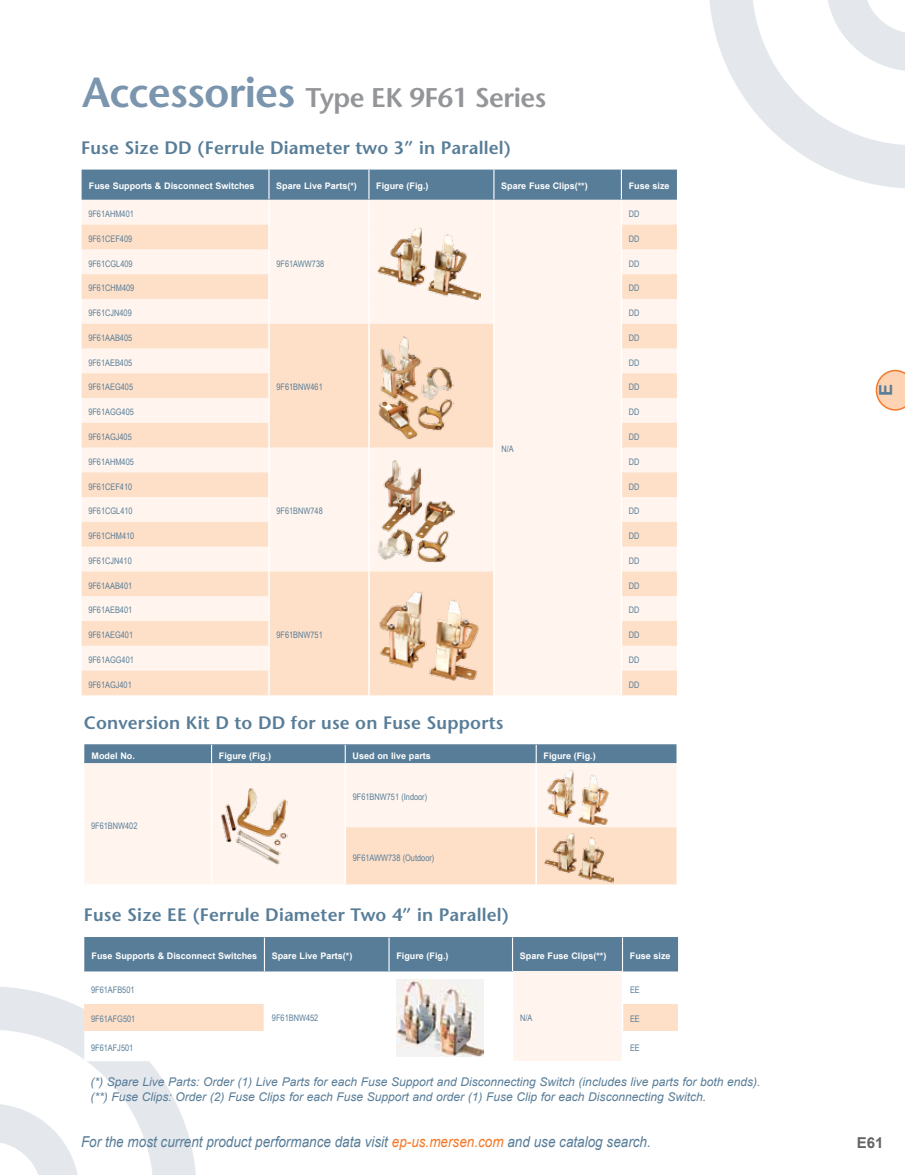
<style>
.page{position:relative;width:905px;height:1175px;background:#fff}
.page>*{position:absolute;margin:0;border:0;box-sizing:border-box;transform-origin:0 0}
.t1{font:600 27px "Stone Sans Std";letter-spacing:-.02em;color:#939598}
.t2{font:600 18px "Stone Sans Std";letter-spacing:.01em;color:#587d98}
.t3{font:700 18px "Arial";color:#587d98}
.t4{font:italic 15px "Arial";color:#587d98;scale:.9 1}
.t5{font:700 15px "Arial";color:#636466}
.t6{font:italic 12px/15px "Arial";color:#587d98}
.t7{font:9px "Arial Narrow";color:#587d98}
.t8{font:700 9px "Arial";color:#fff}
.s1{font-size:42px;color:#7a95ad}
.s2{color:#f47929}
</style>
<div class="page">
<svg style="left:0;top:987px;width:196px;height:187px"></svg>
<svg style="left:709px;top:0;width:195px;height:188px"></svg>
<svg style="left:875px;top:370px;width:29px;height:40px"></svg>
<div style="left:84px;top:937px;width:594px;height:34px;background:#587d98"></div>
<svg style="left:84px;top:971px;width:594px;height:90px"></svg>
<div style="left:512px;top:971px;width:110px;height:90px;background:#fff5ee"></div>
<div style="left:84px;top:1004px;width:180px;height:26px;background:#fee0c9"></div>
<div style="left:622px;top:1004px;width:56px;height:26px;background:#fee0c9"></div>
<hr style="left:264px;top:937px;width:1px;height:34px;background:#fff">
<hr style="left:388px;top:937px;width:1px;height:34px;background:#fff">
<hr style="left:512px;top:937px;width:1px;height:34px;background:#fff">
<hr style="left:622px;top:937px;width:1px;height:34px;background:#fff">
<hr style="left:264px;top:972px;width:1px;height:32px;background:#fff">
<hr style="left:388px;top:972px;width:2px;height:32px;background:#fff">
<hr style="left:512px;top:972px;width:1px;height:32px;background:#fff">
<hr style="left:388px;top:1004px;width:2px;height:26px;background:#fff">
<svg style="left:512px;top:1004px;width:1px;height:26px"></svg>
<hr style="left:388px;top:1030px;width:2px;height:31px;background:#fff">
<hr style="left:512px;top:1030px;width:1px;height:31px;background:#fff">
<hr style="left:621px;top:972px;width:2px;height:32px;background:#fff">
<svg style="left:264px;top:1004px;width:1px;height:26px"></svg>
<hr style="left:621px;top:1004px;width:2px;height:26px;background:#fff">
<hr style="left:264px;top:1030px;width:1px;height:31px;background:#fff">
<hr style="left:621px;top:1030px;width:2px;height:31px;background:#fff">
<img style="left:396px;top:979px;width:87px;height:77px">
<svg style="left:82px;top:170px;width:595px;height:525px;background:#f4e6dc"></svg>
<hr style="left:620px;top:571px;width:2px;height:25px;background:#fff">
<hr style="left:268px;top:596px;width:2px;height:25px;background:#fff">
<hr style="left:620px;top:596px;width:2px;height:25px;background:#fff">
<hr style="left:268px;top:621px;width:2px;height:25px;background:#fff">
<hr style="left:620px;top:621px;width:2px;height:25px;background:#fff">
<hr style="left:268px;top:646px;width:2px;height:24px;background:#fff">
<hr style="left:620px;top:646px;width:2px;height:24px;background:#fff">
<hr style="left:268px;top:670px;width:2px;height:25px;background:#fff">
<hr style="left:620px;top:670px;width:2px;height:25px;background:#fff">
<img style="left:376px;top:226px;width:104px;height:74px">
<img style="left:376px;top:335px;width:77px;height:104px">
<img style="left:376px;top:459px;width:78px;height:104px">
<img style="left:376px;top:588px;width:104px;height:93px">
<div style="left:84px;top:763px;width:592px;height:121px;background:#fff5ee"></div>
<div style="left:346px;top:827px;width:330px;height:57px;background:#fee0c9"></div>
<div style="left:84px;top:744px;width:592px;height:19px;background:#587d98"></div>
<hr style="left:211px;top:764px;width:1px;height:63px;background:#fff">
<hr style="left:211px;top:827px;width:1px;height:57px;background:#fff">
<hr style="left:344px;top:764px;width:2px;height:63px;background:#fff">
<hr style="left:535px;top:764px;width:2px;height:63px;background:#fff">
<hr style="left:344px;top:827px;width:2px;height:57px;background:#fff">
<hr style="left:535px;top:827px;width:2px;height:57px;background:#fff">
<img style="left:219px;top:786px;width:68px;height:78px">
<img style="left:546px;top:768px;width:63px;height:57px">
<img style="left:543px;top:832px;width:70px;height:50px">
<h1 class="t1" style="left:82px;top:82px;width:465px"><span class="s1">Accessories</span> Type EK 9F61 Series</h1>
<h2 class="t2" style="left:81px;top:137px;width:431px">Fuse Size DD (Ferrule Diameter two 3” in Parallel)</h2>
<p class="t8" style="left:89px;top:180px;width:167px">Fuse Supports &amp; Disconnect Switches</p>
<p class="t8" style="left:276px;top:180px;width:82px">Spare Live Parts(*)</p>
<p class="t8" style="left:376px;top:180px;width:54px">Figure (Fig.)</p>
<p class="t8" style="left:501px;top:180px;width:88px">Spare Fuse Clips(**)</p>
<p class="t8" style="left:628px;top:180px;width:42px">Fuse size</p>
<p class="t7" style="left:88px;top:207px;width:47px">9F61AHM401</p>
<p class="t7" style="left:629px;top:207px;width:12px">DD</p>
<p class="t7" style="left:88px;top:232px;width:45px">9F61CEF409</p>
<p class="t7" style="left:629px;top:232px;width:12px">DD</p>
<p class="t7" style="left:88px;top:257px;width:46px">9F61CGL409</p>
<p class="t7" style="left:629px;top:257px;width:12px">DD</p>
<p class="t7" style="left:88px;top:281px;width:47px">9F61CHM409</p>
<p class="t7" style="left:629px;top:281px;width:12px">DD</p>
<p class="t7" style="left:88px;top:306px;width:45px">9F61CJN409</p>
<p class="t7" style="left:629px;top:306px;width:12px">DD</p>
<p class="t7" style="left:88px;top:331px;width:45px">9F61AAB405</p>
<p class="t7" style="left:276px;top:257px;width:49px">9F61AWW738</p>
<p class="t7" style="left:629px;top:331px;width:12px">DD</p>
<p class="t7" style="left:88px;top:356px;width:45px">9F61AEB405</p>
<p class="t7" style="left:629px;top:356px;width:12px">DD</p>
<p class="t7" style="left:88px;top:380px;width:46px">9F61AEG405</p>
<p class="t7" style="left:629px;top:380px;width:12px">DD</p>
<p class="t7" style="left:88px;top:405px;width:47px">9F61AGG405</p>
<p class="t7" style="left:629px;top:405px;width:12px">DD</p>
<p class="t7" style="left:88px;top:430px;width:45px">9F61AGJ405</p>
<p class="t7" style="left:629px;top:430px;width:12px">DD</p>
<p class="t7" style="left:88px;top:455px;width:47px">9F61AHM405</p>
<p class="t7" style="left:276px;top:381px;width:48px">9F61BNW461</p>
<p class="t7" style="left:501px;top:442px;width:14px">N/A</p>
<p class="t7" style="left:629px;top:455px;width:12px">DD</p>
<p class="t7" style="left:88px;top:480px;width:45px">9F61CEF410</p>
<p class="t7" style="left:629px;top:480px;width:12px">DD</p>
<p class="t7" style="left:88px;top:504px;width:46px">9F61CGL410</p>
<p class="t7" style="left:629px;top:504px;width:12px">DD</p>
<p class="t7" style="left:88px;top:529px;width:47px">9F61CHM410</p>
<p class="t7" style="left:629px;top:529px;width:12px">DD</p>
<p class="t7" style="left:88px;top:554px;width:45px">9F61CJN410</p>
<p class="t7" style="left:629px;top:554px;width:12px">DD</p>
<p class="t7" style="left:88px;top:579px;width:45px">9F61AAB401</p>
<p class="t7" style="left:276px;top:504px;width:48px">9F61BNW748</p>
<p class="t7" style="left:629px;top:579px;width:12px">DD</p>
<p class="t7" style="left:88px;top:603px;width:45px">9F61AEB401</p>
<p class="t7" style="left:629px;top:603px;width:12px">DD</p>
<p class="t7" style="left:88px;top:628px;width:46px">9F61AEG401</p>
<p class="t7" style="left:629px;top:628px;width:12px">DD</p>
<p class="t7" style="left:88px;top:653px;width:47px">9F61AGG401</p>
<p class="t7" style="left:629px;top:653px;width:12px">DD</p>
<p class="t7" style="left:88px;top:678px;width:45px">9F61AGJ401</p>
<p class="t7" style="left:629px;top:678px;width:12px">DD</p>
<h2 class="t2" style="left:84px;top:712px;width:421px">Conversion Kit D to DD for use on Fuse Supports</h2>
<p class="t8" style="left:92px;top:749px;width:45px">Model No.</p>
<p class="t8" style="left:219px;top:749px;width:54px">Figure (Fig.)</p>
<p class="t8" style="left:352px;top:749px;width:80px">Used on live parts</p>
<p class="t8" style="left:543px;top:749px;width:54px">Figure (Fig.)</p>
<p class="t7" style="left:276px;top:628px;width:48px">9F61BNW751</p>
<p class="t7" style="left:91px;top:819px;width:48px">9F61BNW402</p>
<p class="t7" style="left:353px;top:790px;width:76px">9F61BNW751 (Indoor)</p>
<p class="t7" style="left:353px;top:850px;width:83px">9F61AWW738 (Outdoor)</p>
<h2 class="t2" style="left:84px;top:903px;width:427px">Fuse Size EE (Ferrule Diameter Two 4” in Parallel)</h2>
<p class="t8" style="left:92px;top:950px;width:167px">Fuse Supports &amp; Disconnect Switches</p>
<p class="t8" style="left:272px;top:950px;width:82px">Spare Live Parts(*)</p>
<p class="t8" style="left:396px;top:950px;width:54px">Figure (Fig.)</p>
<p class="t8" style="left:520px;top:950px;width:88px">Spare Fuse Clips(**)</p>
<p class="t8" style="left:629px;top:950px;width:42px">Fuse size</p>
<p class="t7" style="left:91px;top:983px;width:45px">9F61AFB501</p>
<p class="t7" style="left:272px;top:1011px;width:48px">9F61BNW452</p>
<p class="t7" style="left:520px;top:1011px;width:14px">N/A</p>
<p class="t7" style="left:630px;top:983px;width:11px">EE</p>
<p class="t7" style="left:91px;top:1012px;width:46px">9F61AFG501</p>
<p class="t7" style="left:630px;top:1012px;width:11px">EE</p>
<p class="t7" style="left:91px;top:1040px;width:44px">9F61AFJ501</p>
<p class="t7" style="left:630px;top:1040px;width:11px">EE</p>
<p class="t6" style="left:90px;top:1074px;width:671px">(*) Spare Live Parts: Order (1) Live Parts for each Fuse Support and Disconnecting Switch (includes live parts for both ends). (**) Fuse Clips: Order (2) Fuse Clips for each Fuse Support and order (1) Fuse Clip for each Disconnecting Switch.</p>
<h2 class="t3" style="left:873px;top:396px;width:14px;rotate:-90deg">E</h2>
<h3 class="t4" style="left:81px;top:1131px;width:634px">For the most current product performance data visit <span class="s2">ep-us.mersen.com</span> and use catalog search.</h3>
<h3 class="t5" style="left:856px;top:1133px;width:28px">E61</h3>
</div>
